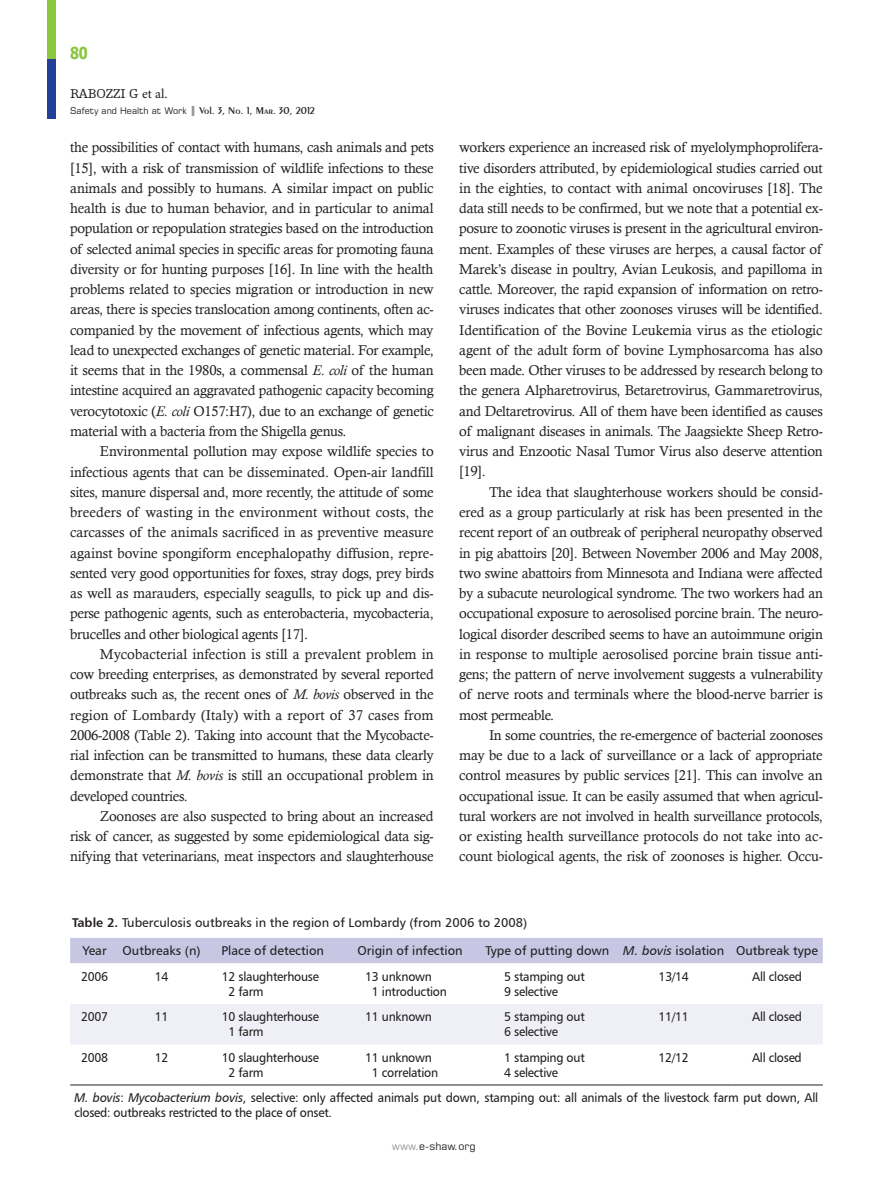
<style>
.page{position:relative;width:893px;height:1191px;background:#fff}
.page>*{position:absolute;margin:0;border:0;box-sizing:border-box;transform-origin:0 0}
.t1{font:700 16.5px "Tahoma";color:#8bc63e;scale:.85 1}
.t2{font:14.25px/20.2px "Calisto";letter-spacing:-.015em;color:#231f20;text-align:justify}
.t3{font:13.5px "Humanist Slabserif 712 BT";letter-spacing:-.01em;color:#231f20}
.t4{font:12.75px/15px "Humanist 777 BT Roman B";letter-spacing:-.02em;color:#231f20;scale:.95 1}
.t5{font:12.75px/27.6px "Humanist 777 BT Roman B";color:#231f20}
.t6{font:600 10.5px "Exotic 350 BT";color:#231f20}
.t7{font:10.5px "Square 721 BT";color:#231f20}
.s1{font-family:"Minion Pro"}
.s2{font-family:"Square 721 BT";font-weight:400;font-size:9px}
.s3{font-family:"Ewie D";font-weight:400;font-size:12px;color:#939598}
.s4{font-style:italic}
.s5{font-family:"Humanist 777 BT Bold B"}
.s6{font-family:"Humanist 777 BT Italic B"}
.s7{color:#939598}
</style>
<div class="page">
<div style="left:47px;top:0;width:8px;height:60px;background:#8bc63e"></div>
<div style="left:47px;top:60px;width:8px;height:59px;background:#223f99"></div>
<div style="left:70px;top:938px;width:753px;height:25px;background:#c7c7e3"></div>
<svg style="left:70px;top:963px;width:753px;height:123px"></svg>
<div style="left:70px;top:1004px;width:753px;height:40px;background:#eff0f7"></div>
<hr style="left:70px;top:1084px;width:49px;height:1px;background:#231f20">
<hr style="left:119px;top:1084px;width:85px;height:1px;background:#231f20">
<hr style="left:204px;top:1084px;width:137px;height:1px;background:#231f20">
<hr style="left:341px;top:1084px;width:138px;height:1px;background:#231f20">
<hr style="left:479px;top:1084px;width:137px;height:1px;background:#231f20">
<hr style="left:616px;top:1084px;width:115px;height:1px;background:#231f20">
<hr style="left:731px;top:1084px;width:92px;height:1px;background:#231f20">
<p class="t1" style="left:70px;top:41px;width:22px">80</p>
<p class="t3" style="left:70px;top:85px;width:99px">RABOZZI G <span class="s1">et al.</span></p>
<p class="t6" style="left:70px;top:104px;width:246px"><span class="s2">Safety and Health at Work</span> <span class="s3">|</span> Vol. 3, No. 1, Mar. 30, 2012</p>
<p class="t2" style="left:70px;top:137px;width:365px">the possibilities of contact with humans, cash animals and pets [15], with a risk of transmission of wildlife infections to these animals and possibly to humans. A similar impact on public health is due to human behavior, and in particular to animal population or repopulation strategies based on the introduction of selected animal species in specific areas for promoting fauna diversity or for hunting purposes [16]. In line with the health problems related to species migration or introduction in new areas, there is species translocation among continents, often ac&shy;companied by the movement of infectious agents, which may lead to unexpected exchanges of genetic material. For example, it seems that in the 1980s, a commensal <span class="s4">E. coli</span> of the human intestine acquired an aggravated pathogenic capacity becoming verocytotoxic (<span class="s4">E. coli</span> O157:H7), due to an exchange of genetic material with a bacteria from the Shigella genus.</p>
<p class="t2" style="left:70px;top:441px;width:365px;text-indent:30px">Environmental pollution may expose wildlife species to infectious agents that can be disseminated. Open-air landfill sites, manure dispersal and, more recently, the attitude of some breeders of wasting in the environment without costs, the carcasses of the animals sacrificed in as preventive measure against bovine spongiform encephalopathy diffusion, repre&shy;sented very good opportunities for foxes, stray dogs, prey birds as well as marauders, especially seagulls, to pick up and dis&shy;perse pathogenic agents, such as enterobacteria, mycobacteria, brucelles and other biological agents [17].</p>
<p class="t2" style="left:70px;top:643px;width:365px;text-indent:30px">Mycobacterial infection is still a prevalent problem in cow breeding enterprises, as demonstrated by several reported outbreaks such as, the recent ones of <span class="s4">M. bovis</span> observed in the region of Lombardy (Italy) with a report of 37 cases from 2006-2008 (Table 2). Taking into account that the Mycobacte&shy;rial infection can be transmitted to humans, these data clearly demonstrate that <span class="s4">M. bovis</span> is still an occupational problem in developed countries.</p>
<p class="t2" style="left:70px;top:805px;width:365px;text-indent:30px">Zoonoses are also suspected to bring about an increased risk of cancer, as suggested by some epidemiological data sig&shy;nifying that veterinarians, meat inspectors and slaughterhouse</p>
<p class="t2" style="left:459px;top:137px;width:365px">workers experience an increased risk of myelolymphoprolifera&shy;tive disorders attributed, by epidemiological studies carried out in the eighties, to contact with animal oncoviruses [18]. The data still needs to be confirmed, but we note that a potential ex&shy;posure to zoonotic viruses is present in the agricultural environ&shy;ment. Examples of these viruses are herpes, a causal factor of Marek’s disease in poultry, Avian Leukosis, and papilloma in cattle. Moreover, the rapid expansion of information on retro&shy;viruses indicates that other zoonoses viruses will be identified.<br>Identification of the Bovine Leukemia virus as the etiologic agent of the adult form of bovine Lymphosarcoma has also been made. Other viruses to be addressed by research belong to the genera Alpharetrovirus, Betaretrovirus, Gammaretrovirus, and Deltaretrovirus. All of them have been identified as causes of malignant diseases in animals. The Jaagsiekte Sheep Retro&shy;virus and Enzootic Nasal Tumor Virus also deserve attention [19].</p>
<p class="t2" style="left:459px;top:481px;width:365px;text-indent:30px">The idea that slaughterhouse workers should be consid&shy;ered as a group particularly at risk has been presented in the recent report of an outbreak of peripheral neuropathy observed in pig abattoirs [20]. Between November 2006 and May 2008, two swine abattoirs from Minnesota and Indiana were affected by a subacute neurological syndrome. The two workers had an occupational exposure to aerosolised porcine brain. The neuro&shy;logical disorder described seems to have an autoimmune origin in response to multiple aerosolised porcine brain tissue anti&shy;gens; the pattern of nerve involvement suggests a vulnerability of nerve roots and terminals where the blood-nerve barrier is most permeable.</p>
<p class="t2" style="left:459px;top:724px;width:365px;text-indent:30px">In some countries, the re-emergence of bacterial zoonoses may be due to a lack of surveillance or a lack of appropriate control measures by public services [21]. This can involve an occupational issue. It can be easily assumed that when agricul&shy;tural workers are not involved in health surveillance protocols, or existing health surveillance protocols do not take into ac&shy;count biological agents, the risk of zoonoses is higher. Occu-</p>
<p class="t5" style="left:83px;top:909px;width:446px;text-indent:-10px"><span class="s5">Table 2.</span> Tuberculosis outbreaks in the region of Lombardy (from 2006 to 2008)<br>Year Outbreaks (n)</p>
<p class="t5" style="left:221px;top:936px;width:104px">Place of detection</p>
<p class="t5" style="left:358px;top:936px;width:107px">Origin of infection</p>
<p class="t5" style="left:485px;top:936px;width:334px">Type of putting down <span class="s6">M. bovis</span> isolation Outbreak type</p>
<p class="t4" style="left:81px;top:968px;width:30px">2006</p>
<p class="t4" style="left:155px;top:968px;width:16px">14</p>
<p class="t4" style="left:229px;top:968px;width:97px;text-indent:-7px">12 slaughterhouse<br>2 farm</p>
<p class="t4" style="left:372px;top:968px;width:80px;text-indent:-7px">13 unknown<br>1 introduction</p>
<p class="t4" style="left:504px;top:968px;width:86px">5 stamping out<br>9 selective</p>
<p class="t4" style="left:659px;top:968px;width:33px">13/14</p>
<p class="t4" style="left:752px;top:968px;width:54px">All closed</p>
<p class="t4" style="left:81px;top:1009px;width:30px">2007</p>
<p class="t4" style="left:155px;top:1009px;width:16px">11</p>
<p class="t4" style="left:229px;top:1009px;width:97px;text-indent:-7px">10 slaughterhouse<br>1 farm</p>
<p class="t4" style="left:365px;top:1009px;width:72px">11 unknown</p>
<p class="t4" style="left:504px;top:1009px;width:86px">5 stamping out<br>6 selective</p>
<p class="t4" style="left:659px;top:1009px;width:33px">11/11</p>
<p class="t4" style="left:752px;top:1009px;width:54px">All closed</p>
<p class="t4" style="left:81px;top:1049px;width:30px">2008</p>
<p class="t4" style="left:155px;top:1049px;width:16px">12</p>
<p class="t4" style="left:229px;top:1049px;width:97px;text-indent:-7px">10 slaughterhouse<br>2 farm</p>
<p class="t4" style="left:365px;top:1049px;width:78px;text-align:center">11 unknown<br>1 correlation</p>
<p class="t4" style="left:504px;top:1049px;width:86px">1 stamping out<br>4 selective</p>
<p class="t4" style="left:659px;top:1049px;width:33px">12/12</p>
<p class="t4" style="left:752px;top:1049px;width:54px">All closed</p>
<p class="t4" style="left:74px;top:1090px;width:785px"><span class="s6">M. bovis</span>: <span class="s6">Mycobacterium bovis</span>, selective: only affected animals put down, stamping out: all animals of the livestock farm put down, All closed: outbreaks restricted to the place of onset.</p>
<p class="t7" style="left:392px;top:1140px;width:85px"><span class="s7">www.</span>e-shaw.org</p>
</div>
